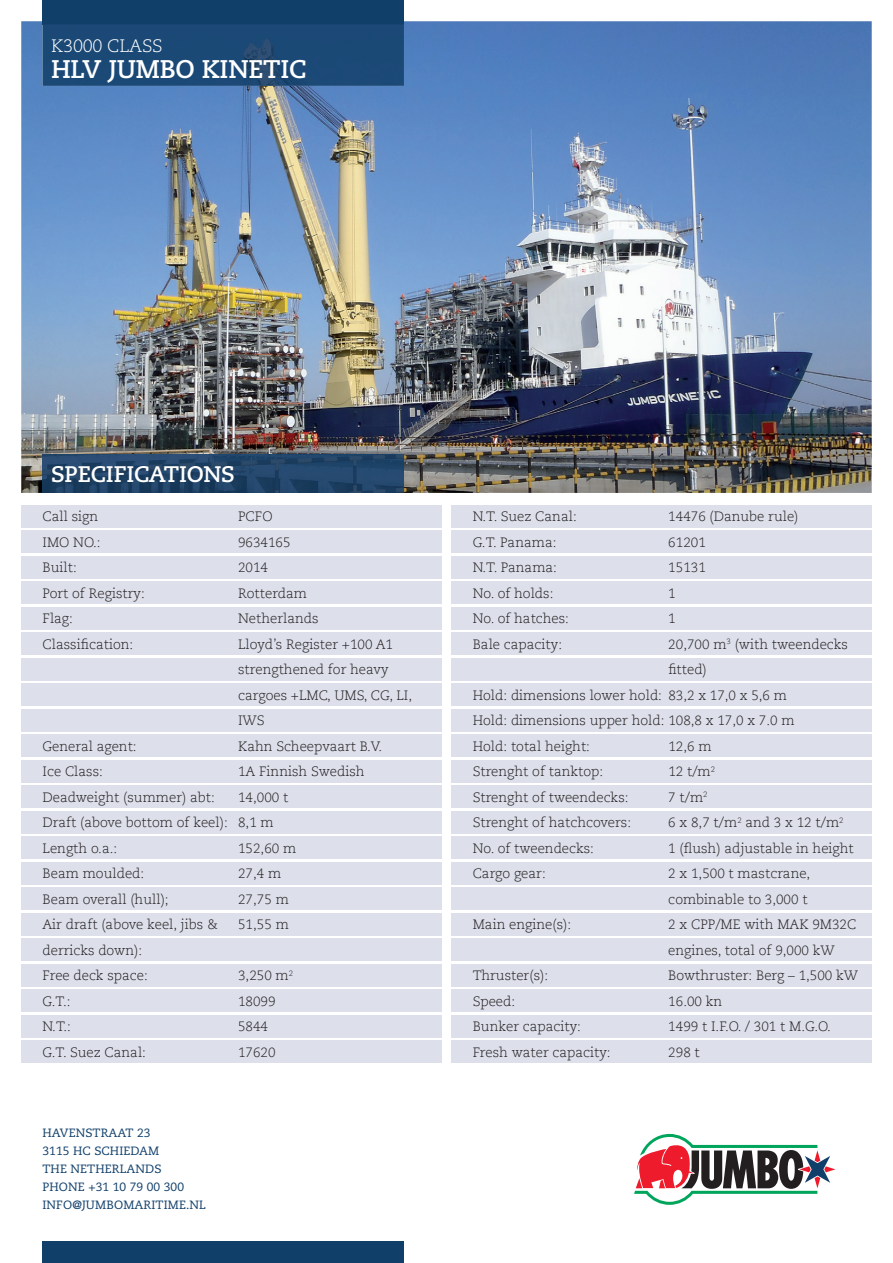
<style>
.page{position:relative;width:893px;height:1263px;background:#fff}
.page>*{position:absolute;margin:0;border:0;box-sizing:border-box;transform-origin:0 0}
.t1{font:700 25.5px "Caecilia LT Pro 75";letter-spacing:-.01em;color:#fff}
.t2{font:700 22.5px "Caecilia LT Pro 75";letter-spacing:-.01em;color:#fff}
.t3{font:300 18px "Caecilia LT Pro 45";letter-spacing:-.01em;color:#fff}
.t4{font:300 13.5px/25.5px "Caecilia LT Std";color:#231f20}
.t5{font:12px/18px "Caecilia LT Pro 55 Roman";letter-spacing:.01em;color:#103f6a}
</style>
<div class="page">
<div style="left:21px;top:505px;width:421px;height:22px;background:#dde0eb"></div>
<div style="left:21px;top:530px;width:421px;height:23px;background:#dde0eb"></div>
<div style="left:21px;top:556px;width:421px;height:22px;background:#dde0eb"></div>
<div style="left:21px;top:581px;width:421px;height:23px;background:#dde0eb"></div>
<div style="left:21px;top:607px;width:421px;height:22px;background:#dde0eb"></div>
<div style="left:21px;top:632px;width:421px;height:23px;background:#dde0eb"></div>
<div style="left:21px;top:658px;width:421px;height:22px;background:#dde0eb"></div>
<div style="left:21px;top:683px;width:421px;height:23px;background:#dde0eb"></div>
<div style="left:21px;top:709px;width:421px;height:22px;background:#dde0eb"></div>
<div style="left:21px;top:734px;width:421px;height:23px;background:#dde0eb"></div>
<div style="left:21px;top:760px;width:421px;height:22px;background:#dde0eb"></div>
<div style="left:21px;top:785px;width:421px;height:23px;background:#dde0eb"></div>
<div style="left:21px;top:811px;width:421px;height:22px;background:#dde0eb"></div>
<div style="left:21px;top:836px;width:421px;height:23px;background:#dde0eb"></div>
<div style="left:21px;top:862px;width:421px;height:22px;background:#dde0eb"></div>
<div style="left:21px;top:887px;width:421px;height:23px;background:#dde0eb"></div>
<div style="left:21px;top:913px;width:421px;height:22px;background:#dde0eb"></div>
<div style="left:21px;top:938px;width:421px;height:23px;background:#dde0eb"></div>
<div style="left:21px;top:964px;width:421px;height:22px;background:#dde0eb"></div>
<div style="left:21px;top:989px;width:421px;height:23px;background:#dde0eb"></div>
<div style="left:21px;top:1015px;width:421px;height:22px;background:#dde0eb"></div>
<div style="left:21px;top:1040px;width:421px;height:23px;background:#dde0eb"></div>
<div style="left:451px;top:505px;width:421px;height:22px;background:#dde0eb"></div>
<div style="left:451px;top:530px;width:421px;height:23px;background:#dde0eb"></div>
<div style="left:451px;top:556px;width:421px;height:22px;background:#dde0eb"></div>
<div style="left:451px;top:581px;width:421px;height:23px;background:#dde0eb"></div>
<div style="left:451px;top:607px;width:421px;height:22px;background:#dde0eb"></div>
<div style="left:451px;top:632px;width:421px;height:23px;background:#dde0eb"></div>
<div style="left:451px;top:658px;width:421px;height:22px;background:#dde0eb"></div>
<div style="left:451px;top:683px;width:421px;height:23px;background:#dde0eb"></div>
<div style="left:451px;top:709px;width:421px;height:22px;background:#dde0eb"></div>
<div style="left:451px;top:734px;width:421px;height:23px;background:#dde0eb"></div>
<div style="left:451px;top:760px;width:421px;height:22px;background:#dde0eb"></div>
<div style="left:451px;top:785px;width:421px;height:23px;background:#dde0eb"></div>
<div style="left:451px;top:811px;width:421px;height:22px;background:#dde0eb"></div>
<div style="left:451px;top:836px;width:421px;height:23px;background:#dde0eb"></div>
<div style="left:451px;top:862px;width:421px;height:22px;background:#dde0eb"></div>
<div style="left:451px;top:887px;width:421px;height:23px;background:#dde0eb"></div>
<div style="left:451px;top:913px;width:421px;height:22px;background:#dde0eb"></div>
<div style="left:451px;top:938px;width:421px;height:23px;background:#dde0eb"></div>
<div style="left:451px;top:964px;width:421px;height:22px;background:#dde0eb"></div>
<div style="left:451px;top:989px;width:421px;height:23px;background:#dde0eb"></div>
<div style="left:451px;top:1015px;width:421px;height:22px;background:#dde0eb"></div>
<div style="left:451px;top:1040px;width:421px;height:23px;background:#dde0eb"></div>
<img style="left:21px;top:21px;width:851px;height:472px">
<div style="left:43px;top:1242px;width:361px;height:21px;background:#103f6a"></div>
<svg style="left:634px;top:1134px;width:201px;height:71px"></svg>
<div style="left:43px;top:24px;width:361px;height:62px;background:#1b4976"></div>
<div style="left:43px;top:0;width:361px;height:24px;background:#103f6a"></div>
<img style="left:43px;top:455px;width:361px;height:38px">
<h3 class="t3" style="left:51px;top:34px;width:113px">K3000 CLASS</h3>
<h1 class="t1" style="left:51px;top:51px;width:257px">HLV JUMBO KINETIC</h1>
<h2 class="t2" style="left:51px;top:459px;width:186px">SPECIFICATIONS</h2>
<p class="t4" style="left:43px;top:504px;width:57px">Call sign</p>
<p class="t4" style="left:238px;top:504px;width:36px">PCFO</p>
<p class="t4" style="left:43px;top:529px;width:59px">IMO NO.:</p>
<p class="t4" style="left:238px;top:529px;width:54px">9634165</p>
<p class="t4" style="left:43px;top:555px;width:36px">Built:</p>
<p class="t4" style="left:238px;top:555px;width:32px">2014</p>
<p class="t4" style="left:43px;top:580px;width:104px">Port of Registry:</p>
<p class="t4" style="left:238px;top:580px;width:70px">Rotterdam</p>
<p class="t4" style="left:43px;top:606px;width:32px">Flag:</p>
<p class="t4" style="left:238px;top:606px;width:82px">Netherlands</p>
<p class="t4" style="left:43px;top:631px;width:92px">Classification:</p>
<p class="t4" style="left:238px;top:631px;width:175px">Lloyd’s Register +100 A1 strengthened for heavy cargoes +LMC, UMS, CG, LI,<br>IWS</p>
<p class="t4" style="left:43px;top:733px;width:96px">General agent:</p>
<p class="t4" style="left:238px;top:733px;width:146px">Kahn Scheepvaart B.V.</p>
<p class="t4" style="left:43px;top:759px;width:62px">Ice Class:</p>
<p class="t4" style="left:238px;top:759px;width:128px">1A Finnish Swedish</p>
<p class="t4" style="left:43px;top:784px;width:174px">Deadweight (summer) abt:</p>
<p class="t4" style="left:43px;top:784px;width:247px;text-indent:196px">14,000 t<br>Draft (above bottom of keel): 8,1 m<br>Length o.a.:</p>
<p class="t4" style="left:238px;top:835px;width:60px">152,60 m</p>
<p class="t4" style="left:43px;top:861px;width:103px">Beam moulded:</p>
<p class="t4" style="left:238px;top:861px;width:45px">27,4 m</p>
<p class="t4" style="left:43px;top:886px;width:128px">Beam overall (hull);</p>
<p class="t4" style="left:238px;top:886px;width:52px">27,75 m</p>
<p class="t4" style="left:43px;top:912px;width:177px">Air draft (above keel, jibs &amp;</p>
<p class="t4" style="left:238px;top:912px;width:52px">51,55 m</p>
<p class="t4" style="left:43px;top:937px;width:107px">derricks down):<br>Free deck space:</p>
<p class="t4" style="left:238px;top:963px;width:57px">3,250 m<sup>2</sup></p>
<p class="t4" style="left:43px;top:988px;width:30px">G.T.:</p>
<p class="t4" style="left:238px;top:988px;width:39px">18099</p>
<p class="t4" style="left:43px;top:1014px;width:30px">N.T.:</p>
<p class="t4" style="left:238px;top:1014px;width:32px">5844</p>
<p class="t4" style="left:43px;top:1039px;width:105px">G.T. Suez Canal:</p>
<p class="t4" style="left:238px;top:1039px;width:39px">17620</p>
<p class="t5" style="left:43px;top:1124px;width:165px">HAVENSTRAAT 23<br>3115 HC SCHIEDAM<br>THE NETHERLANDS<br>PHONE +31 10 79 00 300<br>INFO@JUMBOMARITIME.NL</p>
<p class="t4" style="left:473px;top:504px;width:106px">N.T. Suez Canal:</p>
<p class="t4" style="left:668px;top:504px;width:132px">14476 (Danube rule)</p>
<p class="t4" style="left:473px;top:529px;width:85px">G.T. Panama:</p>
<p class="t4" style="left:668px;top:529px;width:39px">61201</p>
<p class="t4" style="left:473px;top:555px;width:86px">N.T. Panama:</p>
<p class="t4" style="left:668px;top:555px;width:39px">15131</p>
<p class="t4" style="left:473px;top:580px;width:82px">No. of holds:</p>
<p class="t4" style="left:668px;top:580px;width:9px">1</p>
<p class="t4" style="left:473px;top:606px;width:98px">No. of hatches:</p>
<p class="t4" style="left:668px;top:606px;width:9px">1</p>
<p class="t4" style="left:473px;top:631px;width:91px">Bale capacity:</p>
<p class="t4" style="left:668px;top:631px;width:181px">20,700 m<sup>3</sup> (with tweendecks</p>
<p class="t4" style="left:668px;top:657px;width:40px">fitted)</p>
<p class="t4" style="left:473px;top:682px;width:316px">Hold: dimensions lower hold: 83,2 x 17,0 x 5,6 m</p>
<p class="t4" style="left:473px;top:708px;width:323px">Hold: dimensions upper hold: 108,8 x 17,0 x 7.0 m</p>
<p class="t4" style="left:473px;top:733px;width:119px">Hold: total height:</p>
<p class="t4" style="left:668px;top:733px;width:45px">12,6 m</p>
<p class="t4" style="left:473px;top:759px;width:132px">Strenght of tanktop:</p>
<p class="t4" style="left:668px;top:759px;width:48px">12 t/m<sup>2</sup></p>
<p class="t4" style="left:473px;top:784px;width:157px">Strenght of tweendecks:</p>
<p class="t4" style="left:668px;top:784px;width:41px">7 t/m<sup>2</sup></p>
<p class="t4" style="left:473px;top:810px;width:160px">Strenght of hatchcovers:</p>
<p class="t4" style="left:668px;top:810px;width:177px">6 x 8,7 t/m<sup>2</sup> and 3 x 12 t/m<sup>2</sup></p>
<p class="t4" style="left:473px;top:835px;width:123px">No. of tweendecks:</p>
<p class="t4" style="left:668px;top:835px;width:187px">1 (flush) adjustable in height</p>
<p class="t4" style="left:473px;top:861px;width:75px">Cargo gear:</p>
<p class="t4" style="left:668px;top:861px;width:143px">2 x 1,500 t mastcrane, combinable to 3,000 t</p>
<p class="t4" style="left:473px;top:912px;width:100px">Main engine(s):</p>
<p class="t4" style="left:668px;top:912px;width:190px">2 x CPP/ME with MAK 9M32C engines, total of 9,000 kW</p>
<p class="t4" style="left:473px;top:963px;width:77px">Thruster(s):</p>
<p class="t4" style="left:668px;top:963px;width:191px">Bowthruster: Berg – 1,500 kW</p>
<p class="t4" style="left:473px;top:988px;width:44px">Speed:</p>
<p class="t4" style="left:668px;top:988px;width:56px">16.00 kn</p>
<p class="t4" style="left:473px;top:1014px;width:110px">Bunker capacity:</p>
<p class="t4" style="left:668px;top:1014px;width:164px">1499 t I.F.O. / 301 t M.G.O.</p>
<p class="t4" style="left:473px;top:1039px;width:139px">Fresh water capacity:</p>
<p class="t4" style="left:668px;top:1039px;width:33px">298 t</p>
</div>
